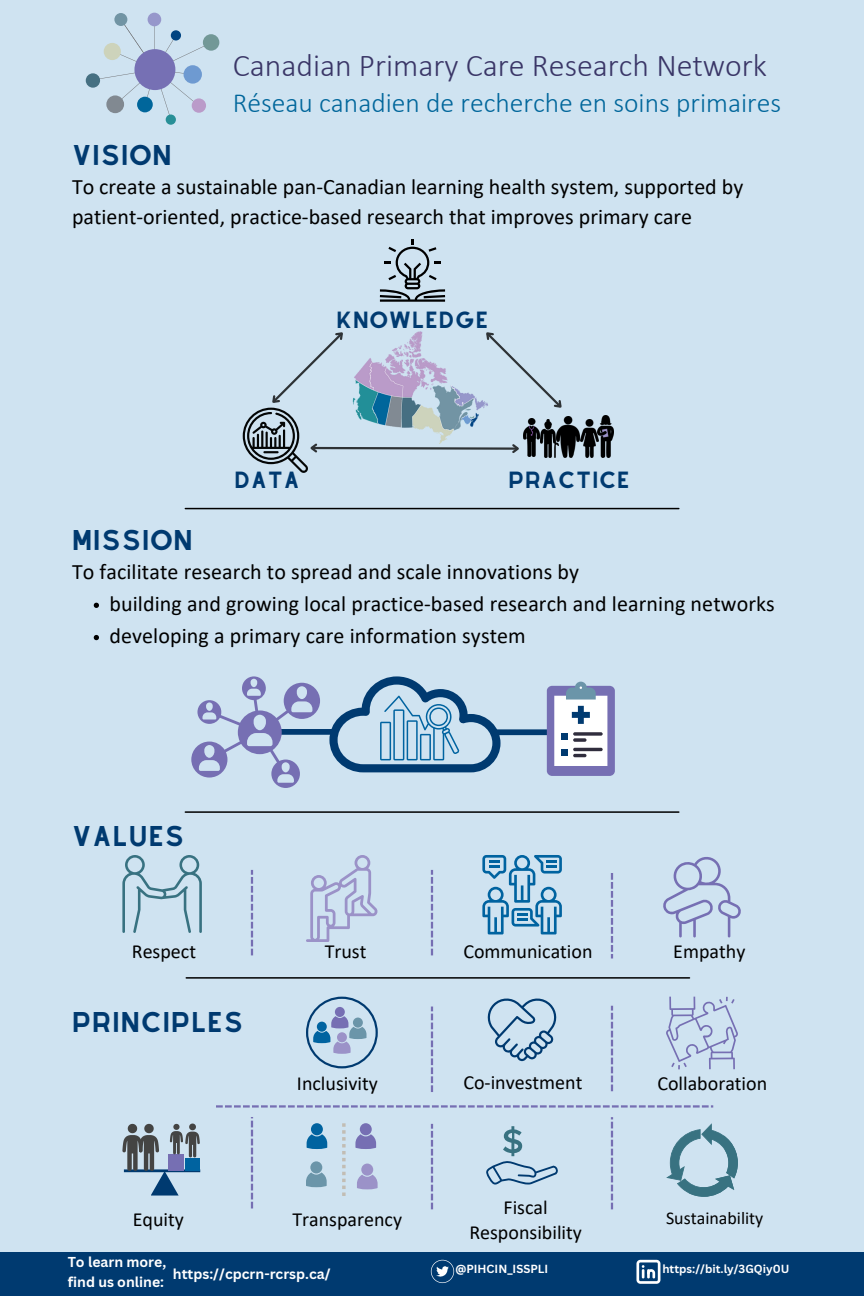
<style>
.page{position:relative;width:864px;height:1296px;background:#cfe3f1}
.page>*{position:absolute;margin:0;border:0;box-sizing:border-box;transform-origin:0 0}
.t1{font:300 31.9px "Calibri";color:#3a3667}
.t2{font:300 27.7px "Calibri";color:#00669b}
.t3{font:25px "Alyssum Sans";letter-spacing:.045em;color:#003a70}
.t4{font:22px/30.8px "Calibri";letter-spacing:.005em;color:#000}
.t5{font:20.5px "Alyssum Sans";letter-spacing:.045em;color:#003a70}
.t6{font:20px/24.8px "Calibri";color:#000;text-align:center}
.t7{font:18px "Calibri";color:#000}
.t8{font:700 14px "Canva Sans";color:#fff}
.t9{font:700 11.4px "Canva Sans";color:#fff}
</style>
<div class="page">
<hr style="left:185px;top:508px;width:494px;height:1px;background:#000">
<hr style="left:185px;top:811px;width:494px;height:2px;background:#000">
<img style="left:598px;top:416px;width:16px;height:41px">
<img style="left:568px;top:416px;width:12px;height:41px">
<img style="left:580px;top:420px;width:18px;height:37px">
<svg style="left:243px;top:331px;width:325px;height:142px"></svg>
<svg style="left:380px;top:239px;width:65px;height:63px"></svg>
<hr style="left:186px;top:977px;width:504px;height:2px;background:#000">
<svg style="left:216px;top:1105px;width:497px;height:3px"></svg>
<svg style="left:611px;top:1117px;width:2px;height:92px"></svg>
<svg style="left:431px;top:1124px;width:2px;height:85px"></svg>
<svg style="left:611px;top:1006px;width:2px;height:85px"></svg>
<svg style="left:666px;top:997px;width:72px;height:72px"></svg>
<svg style="left:486px;top:1126px;width:72px;height:59px"></svg>
<div style="left:0;top:1253px;width:864px;height:43px;background:#003a70"></div>
<svg style="left:431px;top:1260px;width:23px;height:23px"></svg>
<svg style="left:431px;top:1007px;width:2px;height:85px"></svg>
<svg style="left:487px;top:998px;width:70px;height:63px"></svg>
<svg style="left:306px;top:997px;width:72px;height:71px"></svg>
<svg style="left:122px;top:1124px;width:78px;height:72px"></svg>
<div style="left:311px;top:1123px;width:12px;height:12px;background:#0063a0;border-radius:50%"></div>
<svg style="left:307px;top:1134px;width:20px;height:15px"></svg>
<div style="left:361px;top:1164px;width:12px;height:12px;background:#9b92c8;border-radius:50%"></div>
<svg style="left:357px;top:1175px;width:21px;height:14px"></svg>
<div style="left:310px;top:1161px;width:12px;height:12px;background:#6b95a9;border-radius:50%"></div>
<svg style="left:306px;top:1172px;width:21px;height:15px"></svg>
<div style="left:360px;top:1123px;width:12px;height:12px;background:#766fb3;border-radius:50%"></div>
<svg style="left:355px;top:1134px;width:21px;height:15px"></svg>
<svg style="left:342px;top:1123px;width:4px;height:73px"></svg>
<svg style="left:251px;top:1117px;width:2px;height:91px"></svg>
<svg style="left:666px;top:1123px;width:72px;height:74px"></svg>
<div style="left:275px;top:729px;width:57px;height:6px;background:#003a70"></div>
<svg style="left:192px;top:676px;width:128px;height:112px"></svg>
<div style="left:495px;top:729px;width:57px;height:6px;background:#003a70"></div>
<div style="left:547px;top:686px;width:68px;height:90px;background:#766fb3;border-radius:5px"></div>
<svg style="left:554px;top:682px;width:53px;height:84px;background:#d8dfe9"></svg>
<svg style="left:573px;top:732px;width:30px;height:4px"></svg>
<svg style="left:573px;top:738px;width:14px;height:4px"></svg>
<hr style="left:573px;top:748px;width:30px;height:3px;background:#302d3d;border-radius:2px">
<hr style="left:573px;top:754px;width:14px;height:3px;background:#302d3d;border-radius:2px">
<div style="left:561px;top:734px;width:7px;height:6px;background:#003a70"></div>
<div style="left:561px;top:749px;width:7px;height:7px;background:#003a70"></div>
<svg style="left:329px;top:676px;width:172px;height:96px"></svg>
<svg style="left:482px;top:855px;width:80px;height:79px"></svg>
<svg style="left:431px;top:870px;width:2px;height:85px"></svg>
<svg style="left:611px;top:873px;width:2px;height:85px"></svg>
<svg style="left:251px;top:870px;width:2px;height:85px"></svg>
<svg style="left:663px;top:857px;width:78px;height:80px"></svg>
<svg style="left:122px;top:855px;width:80px;height:78px"></svg>
<svg style="left:306px;top:855px;width:72px;height:87px"></svg>
<svg style="left:97px;top:18px;width:109px;height:101px"></svg>
<div style="left:148px;top:13px;width:13px;height:13px;background:#9697cb;border-radius:50%"></div>
<div style="left:171px;top:30px;width:10px;height:11px;background:#004482;border-radius:50%"></div>
<div style="left:203px;top:34px;width:16px;height:17px;background:#729897;border-radius:50%"></div>
<div style="left:183px;top:65px;width:19px;height:19px;background:#6e9ad1;border-radius:50%"></div>
<div style="left:192px;top:98px;width:14px;height:15px;background:#ba9bc9;border-radius:50%"></div>
<div style="left:166px;top:114px;width:10px;height:11px;background:#288f97;border-radius:50%"></div>
<div style="left:137px;top:97px;width:16px;height:15px;background:#00669b;border-radius:50%"></div>
<div style="left:106px;top:95px;width:18px;height:18px;background:#818991;border-radius:50%"></div>
<div style="left:86px;top:73px;width:14px;height:15px;background:#467082;border-radius:50%"></div>
<div style="left:104px;top:43px;width:17px;height:17px;background:#cdd3bb;border-radius:50%"></div>
<div style="left:114px;top:13px;width:13px;height:13px;background:#7194a4;border-radius:50%"></div>
<div style="left:134px;top:49px;width:42px;height:41px;background:#7670b4;border-radius:50%"></div>
<svg style="left:636px;top:1260px;width:24px;height:24px"></svg>
<svg style="left:94px;top:603px;width:5px;height:5px"></svg>
<svg style="left:94px;top:635px;width:5px;height:5px"></svg>
<p class="t3" style="left:72px;top:140px;width:101px">VISION</p>
<p class="t1" style="left:233px;top:52px;width:536px">Canadian Primary Care Research Network</p>
<p class="t2" style="left:233px;top:91px;width:550px">Réseau canadien de recherche en soins primaires</p>
<p class="t4" style="left:72px;top:173px;width:673px">To create a sustainable pan-Canadian learning health system, supported by patient-oriented, practice-based research that improves primary care</p>
<p class="t5" style="left:337px;top:307px;width:153px">KNOWLEDGE</p>
<p class="t3" style="left:72px;top:525px;width:122px">MISSION</p>
<p class="t5" style="left:235px;top:467px;width:66px">DATA</p>
<p class="t5" style="left:509px;top:467px;width:123px">PRACTICE</p>
<p class="t4" style="left:72px;top:558px;width:509px">To facilitate research to spread and scale innovations by</p>
<p class="t4" style="left:109px;top:590px;width:667px">building and growing local practice-based research and learning networks</p>
<p class="t4" style="left:109px;top:622px;width:418px">developing a primary care information system</p>
<p class="t3" style="left:72px;top:821px;width:114px">VALUES</p>
<p class="t6" style="left:132px;top:941px;width:66px">Respect</p>
<p class="t6" style="left:325px;top:941px;width:43px">Trust</p>
<p class="t6" style="left:463px;top:941px;width:131px">Communication</p>
<p class="t6" style="left:673px;top:941px;width:74px">Empathy</p>
<p class="t3" style="left:72px;top:1007px;width:172px">PRINCIPLES</p>
<p class="t6" style="left:297px;top:1072px;width:82px">Inclusivity</p>
<p class="t6" style="left:463px;top:1072px;width:121px">Co-investment</p>
<p class="t6" style="left:657px;top:1072px;width:111px">Collaboration</p>
<p class="t6" style="left:133px;top:1209px;width:53px">Equity</p>
<p class="t6" style="left:292px;top:1209px;width:111px">Transparency</p>
<p class="t8" style="left:68px;top:1252px;width:100px">To learn more,</p>
<p class="t8" style="left:68px;top:1272px;width:98px">find us online:</p>
<p class="t8" style="left:173px;top:1264px;width:159px">https://cpcrn-rcrsp.ca/</p>
<p class="t6" style="left:469px;top:1196px;width:114px">Fiscal<br>Responsibility</p>
<p class="t7" style="left:666px;top:1211px;width:99px">Sustainability</p>
<p class="t9" style="left:455px;top:1261px;width:94px">@PIHCIN_ISSPLI</p>
<p class="t9" style="left:662px;top:1261px;width:129px">https://bit.ly/3GQiy0U</p>
</div>
